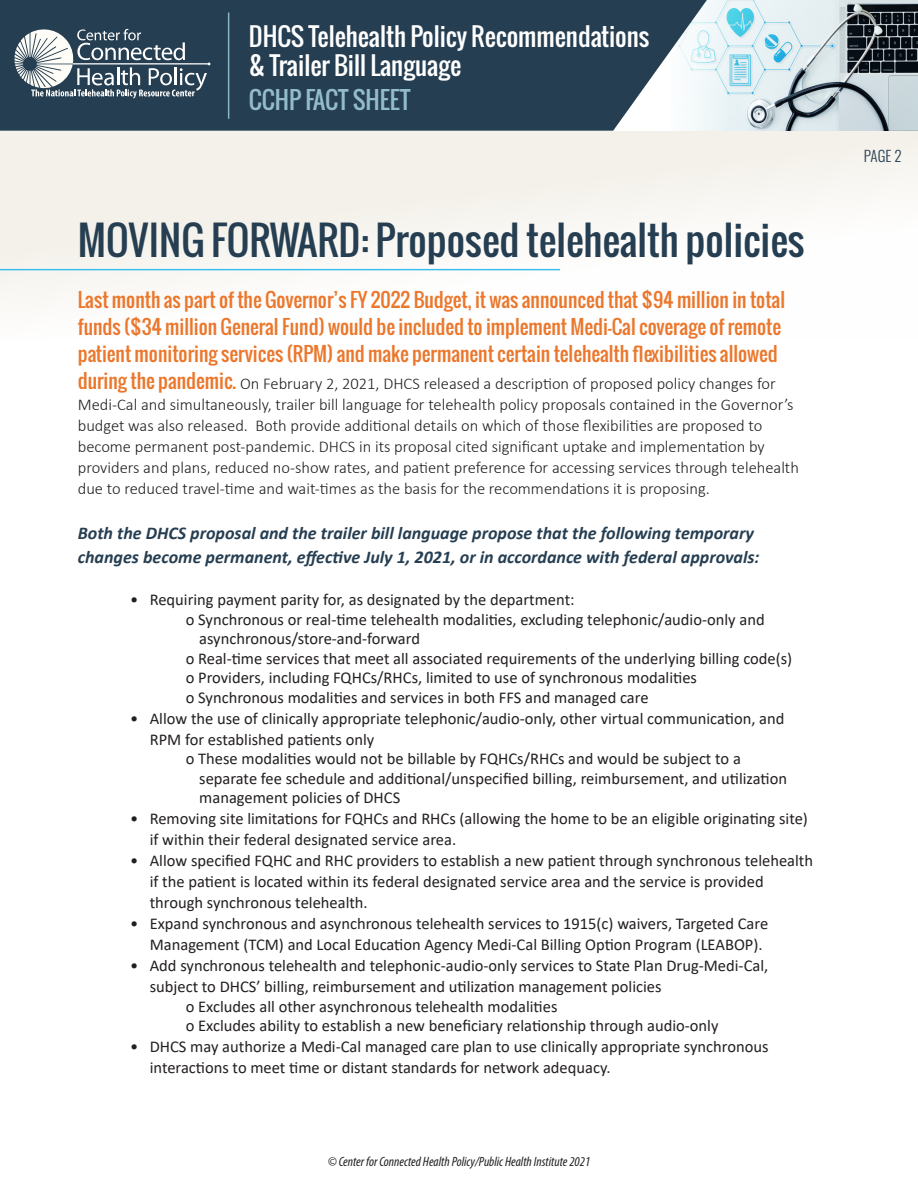
<style>
.page{position:relative;width:918px;height:1188px;background:#fff}
.page>*{position:absolute;margin:0;border:0;box-sizing:border-box;transform-origin:0 0}
.chapter{font:39.3px "Oswald";color:#263e51}
.t1{font:24.9px/29.1px "Oswald";color:#fff}
.t2{font:24px "Oswald";color:#93bccb}
.t3{font:19.5px/27px "Oswald";color:#eb772c}
.t4{font:italic 700 18px/24px "Calibri";color:#263e51}
.bullets_copy{font:16.5px/21px "Calibri";color:#231f20}
.t5{font:300 16.5px/21px "Calibri";color:#231f20}
.t6{font:300 15px "Oswald";color:#263e51}
.t7{font:italic condensed 13.5px "Myriad Pro";color:#231f20}
.s1{font-family:"Oswald";font-weight:400;font-size:19.5px;color:#eb772c}
</style>
<div class="page">
<div style="left:0;top:103px;width:918px;height:237px;background:#f8f6f3"></div>
<img style="left:717px;top:0;width:201px;height:131px">
<svg style="left:0;top:0;width:717px;height:131px;background:#3a5061"></svg>
<svg style="left:15px;top:29px;width:195px;height:70px"></svg>
<hr style="left:228px;top:13px;width:1px;height:106px;background:#8ab8c7">
<hr style="left:0;top:269px;width:560px;height:1px;background:#38bdee">
<h2 class="t1" style="left:249px;top:22px;width:402px">DHCS Telehealth Policy Recommendations &amp; Trailer Bill Language</h2>
<h3 class="t2" style="left:249px;top:81px;width:163px">CCHP FACT SHEET</h3>
<p class="chapter" style="left:78px;top:211px;width:728px">MOVING FORWARD: Proposed telehealth policies</p>
<p class="t3" style="left:78px;top:286px;width:709px">Last month as part of the Governor’s FY 2022 Budget, it was announced that $94 million in total funds ($34 million General Fund) would be included to implement Medi-Cal coverage of remote patient monitoring services (RPM) and make permanent certain telehealth flexibilities allowed</p>
<p class="t5" style="left:78px;top:373px;width:723px"><span class="s1">during the pandemic.</span> On February 2, 2021, DHCS released a description of proposed policy changes for Medi-Cal and simultaneously, trailer bill language for telehealth policy proposals contained in the Governor’s budget was also released. Both provide additional details on which of those flexibilities are proposed to become permanent post-pandemic. DHCS in its proposal cited significant uptake and implementation by providers and plans, reduced no-show rates, and patient preference for accessing services through telehealth due to reduced travel-time and wait-times as the basis for the recommendations it is proposing.</p>
<p class="t4" style="left:78px;top:521px;width:683px">Both the DHCS proposal and the trailer bill language propose that the following temporary changes become permanent, effective July 1, 2021, or in accordance with federal approvals:</p>
<p class="bullets_copy" style="left:130px;top:589px;width:446px">• Requiring payment parity for, as designated by the department:</p>
<p class="bullets_copy" style="left:199px;top:609px;width:567px;line-height:19.5px;text-indent:-14px">o Synchronous or real-time telehealth modalities, excluding telephonic/audio-only and asynchronous/store-and-forward</p>
<p class="bullets_copy" style="left:186px;top:647px;width:608px">o Real-time services that meet all associated requirements of the underlying billing code(s)</p>
<p class="bullets_copy" style="left:186px;top:667px;width:513px">o Providers, including FQHCs/RHCs, limited to use of synchronous modalities</p>
<p class="bullets_copy" style="left:186px;top:686px;width:464px">o Synchronous modalities and services in both FFS and managed care</p>
<p class="bullets_copy" style="left:150px;top:707px;width:636px;text-indent:-20px">• Allow the use of clinically appropriate telephonic/audio-only, other virtual communication, and<br>RPM for established patients only</p>
<p class="bullets_copy" style="left:199px;top:749px;width:589px;line-height:19.5px;text-indent:-14px">o These modalities would not be billable by FQHCs/RHCs and would be subject to a separate fee schedule and additional/unspecified billing, reimbursement, and utilization management policies of DHCS</p>
<p class="bullets_copy" style="left:150px;top:808px;width:660px;text-indent:-20px">• Removing site limitations for FQHCs and RHCs (allowing the home to be an eligible originating site) if within their federal designated service area.</p>
<p class="bullets_copy" style="left:150px;top:850px;width:665px;text-indent:-20px">• Allow specified FQHC and RHC providers to establish a new patient through synchronous telehealth if the patient is located within its federal designated service area and the service is provided through synchronous telehealth.</p>
<p class="bullets_copy" style="left:150px;top:913px;width:620px;text-indent:-20px">• Expand synchronous and asynchronous telehealth services to 1915(c) waivers, Targeted Care<br>Management (TCM) and Local Education Agency Medi-Cal Billing Option Program (LEABOP).</p>
<p class="bullets_copy" style="left:150px;top:955px;width:620px;text-indent:-20px">• Add synchronous telehealth and telephonic-audio-only services to State Plan Drug-Medi-Cal, subject to DHCS’ billing, reimbursement and utilization management policies</p>
<p class="bullets_copy" style="left:186px;top:995px;width:373px">o Excludes all other asynchronous telehealth modalities</p>
<p class="bullets_copy" style="left:186px;top:1015px;width:534px">o Excludes ability to establish a new beneficiary relationship through audio-only</p>
<p class="bullets_copy" style="left:150px;top:1036px;width:620px;text-indent:-20px">• DHCS may authorize a Medi-Cal managed care plan to use clinically appropriate synchronous interactions to meet time or distant standards for network adequacy.</p>
<p class="t7" style="left:328px;top:1154px;width:264px">© Center for Connected Health Policy/Public Health Institute 2021</p>
<p class="t6" style="left:864px;top:143px;width:39px">PAGE 2</p>
</div>
